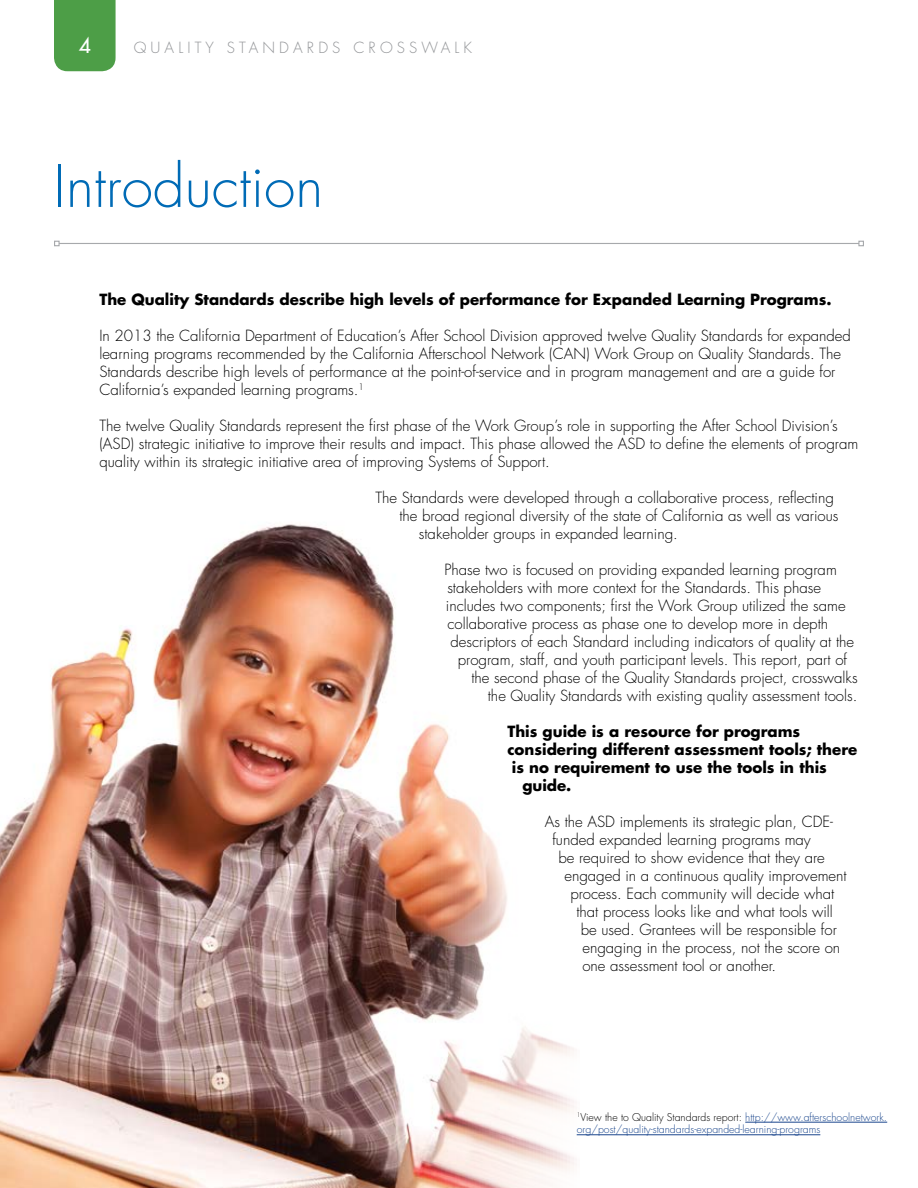
<style>
.page{position:relative;width:918px;height:1188px;background:#fff}
.page>*{position:absolute;margin:0;border:0;box-sizing:border-box;transform-origin:0 0}
.t1{font:300 57px "Futura";color:#006bb6}
.t2{font:21px "Futura";color:#fff}
.t3{font:300 15px/18px "Futura";color:#000}
.t4{font:700 15px "Futura";color:#000}
.t5{font:300 15px "Futura";letter-spacing:.275em;color:#939598}
.t6{font:300 10.5px/12.6px "Futura";color:#1a468d}
.s1{color:#000}
</style>
<div class="page">
<div style="left:54px;top:0;width:62px;height:71px;background:#4d9e47"></div>
<hr style="left:59px;top:243px;width:800px;height:1px;background:#a7a9ac">
<svg style="left:858px;top:241px;width:6px;height:5px"></svg>
<svg style="left:54px;top:241px;width:6px;height:5px"></svg>
<img style="left:0;top:524px;width:855px;height:664px">
<hr style="left:745px;top:1122px;width:142px;height:1px;background:#1a468d">
<hr style="left:577px;top:1135px;width:243px;height:1px;background:#1a468d">
<h2 class="t2" style="left:79px;top:31px;width:14px">4</h2>
<p class="t5" style="left:134px;top:38px;width:340px">QUALITY STANDARDS CROSSWALK</p>
<h1 class="t1" style="left:54px;top:150px;width:271px">Introduction</h1>
<p class="t4" style="left:99px;top:289px;width:734px">The Quality Standards describe high levels of performance for Expanded Learning Programs.</p>
<p class="t3" style="left:99px;top:327px;width:753px">In 2013 the California Department of Education’s After School Division approved twelve Quality Standards for expanded learning programs recommended by the California Afterschool Network (CAN) Work Group on Quality Standards. The Standards describe high levels of performance at the point-of-service and in program management and are a guide for California’s expanded learning programs.<sup>1</sup></p>
<p class="t3" style="left:99px;top:417px;width:760px">The twelve Quality Standards represent the first phase of the Work Group’s role in supporting the After School Division’s (ASD) strategic initiative to improve their results and impact. This phase allowed the ASD to define the elements of program quality within its strategic initiative area of improving Systems of Support.</p>
<p class="t3" style="left:375px;top:489px;width:460px">The Standards were developed through a collaborative process, reflecting</p>
<p class="t3" style="left:399px;top:507px;width:441px">the broad regional diversity of the state of California as well as various</p>
<p class="t3" style="left:419px;top:525px;width:260px">stakeholder groups in expanded learning.</p>
<p class="t3" style="left:444px;top:561px;width:394px">Phase two is focused on providing expanded learning program</p>
<p class="t3" style="left:447px;top:579px;width:375px">stakeholders with more context for the Standards. This phase</p>
<p class="t3" style="left:446px;top:597px;width:401px">includes two components; first the Work Group utilized the same</p>
<p class="t3" style="left:447px;top:615px;width:382px">collaborative process as phase one to develop more in depth</p>
<p class="t3" style="left:450px;top:633px;width:405px">descriptors of each Standard including indicators of quality at the</p>
<p class="t3" style="left:458px;top:651px;width:391px">program, staff, and youth participant levels. This report, part of</p>
<p class="t3" style="left:471px;top:669px;width:388px">the second phase of the Quality Standards project, crosswalks</p>
<p class="t3" style="left:488px;top:687px;width:371px">the Quality Standards with existing quality assessment tools.</p>
<p class="t4" style="left:507px;top:721px;width:294px">This guide is a resource for programs</p>
<p class="t4" style="left:507px;top:739px;width:351px">considering different assessment tools; there</p>
<p class="t4" style="left:512px;top:757px;width:317px">is no requirement to use the tools in this</p>
<p class="t4" style="left:522px;top:775px;width:51px">guide.</p>
<p class="t3" style="left:545px;top:813px;width:290px">As the ASD implements its strategic plan, CDE-</p>
<p class="t3" style="left:552px;top:831px;width:260px">funded expanded learning programs may</p>
<p class="t3" style="left:558px;top:849px;width:268px">be required to show evidence that they are</p>
<p class="t3" style="left:564px;top:867px;width:284px">engaged in a continuous quality improvement</p>
<p class="t3" style="left:570px;top:885px;width:266px">process. Each community will decide what</p>
<p class="t3" style="left:576px;top:903px;width:258px">that process looks like and what tools will</p>
<p class="t3" style="left:581px;top:921px;width:258px">be used. Grantees will be responsible for</p>
<p class="t3" style="left:582px;top:939px;width:259px">engaging in the process, not the score on</p>
<p class="t3" style="left:582px;top:957px;width:195px">one assessment tool or another.</p>
<p class="t6" style="left:577px;top:1111px;width:312px"><sup>1</sup><span class="s1">View the to Quality Standards report:</span> http://www.afterschoolnetwork. org/post/quality-standards-expanded-learning-programs</p>
</div>
